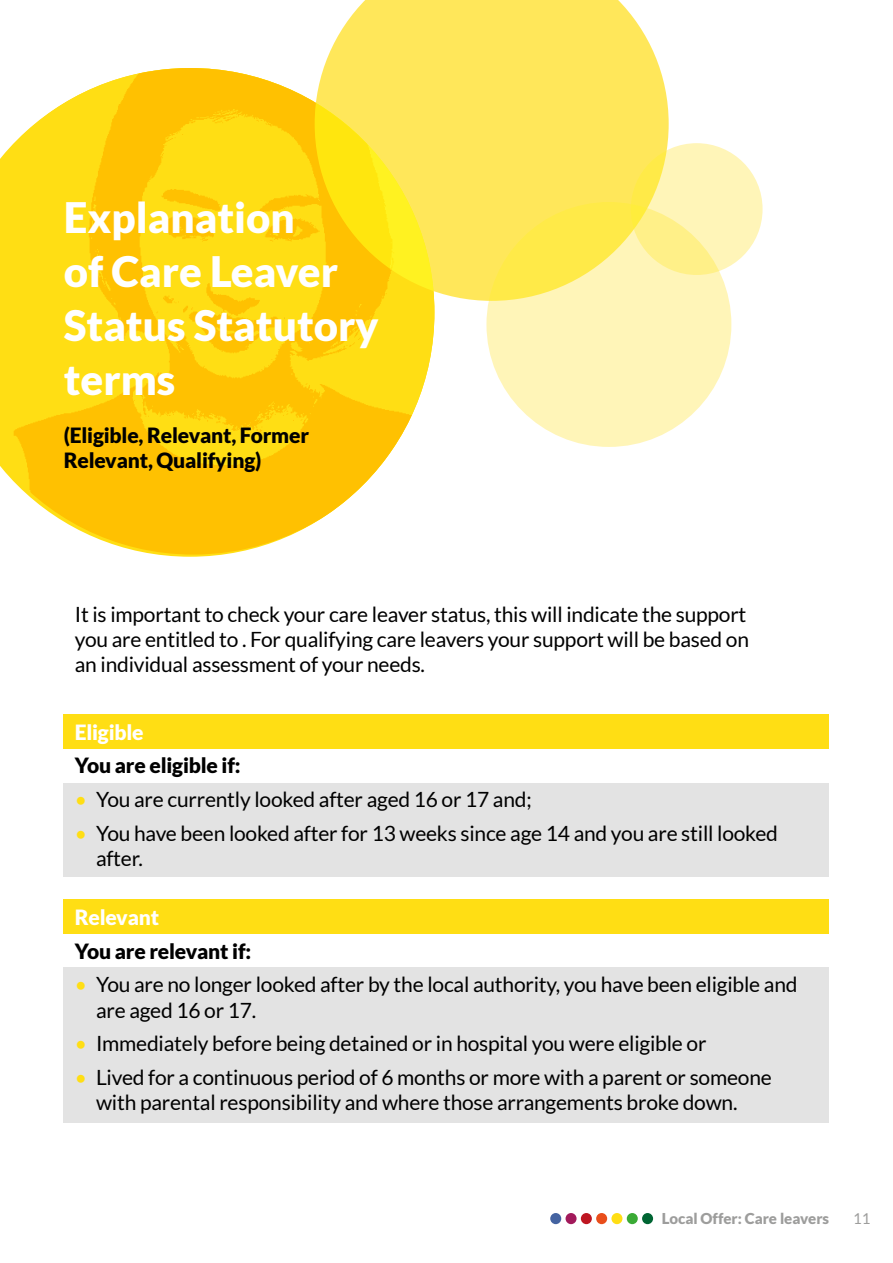
<style>
.page{position:relative;width:893px;height:1263px;background:#fff}
.page>*{position:absolute;margin:0;border:0;box-sizing:border-box;transform-origin:0 0}
.t1{font:900 42px/54px "Lato";color:#fff}
.t2{font:21px/25.2px "Lato";letter-spacing:-.01em;color:#000}
.t3{font:900 21px/25.2px "Lato";letter-spacing:-.01em;color:#000}
.t4{font:900 21px "Lato";letter-spacing:-.01em;color:#fff}
.t5{font:900 15px "Lato";color:#9d9d9c}
.t6{font:15px "Lato";color:#9d9d9c}
.s1{color:#ffde14}
</style>
<div class="page">
<div style="left:642px;top:1213px;width:11px;height:11px;background:#006533;border-radius:50%"></div>
<div style="left:566px;top:1213px;width:11px;height:11px;background:#a21a5b;border-radius:50%"></div>
<div style="left:581px;top:1213px;width:11px;height:11px;background:#be1622;border-radius:50%"></div>
<div style="left:596px;top:1213px;width:11px;height:11px;background:#e94e1b;border-radius:50%"></div>
<div style="left:611px;top:1213px;width:11px;height:11px;background:#ffde14;border-radius:50%"></div>
<div style="left:627px;top:1213px;width:11px;height:11px;background:#3aaa35;border-radius:50%"></div>
<div style="left:550px;top:1213px;width:11px;height:11px;background:#4463a1;border-radius:50%"></div>
<div style="left:64px;top:783px;width:765px;height:94px;background:#e3e3e3"></div>
<div style="left:64px;top:967px;width:765px;height:156px;background:#e3e3e3"></div>
<img style="left:0;top:68px;width:434px;height:487px">
<svg style="left:315px;top:0;width:354px;height:301px;background:#ffe654"></svg>
<svg style="left:486px;top:202px;width:245px;height:245px;background:#fff2a3"></svg>
<svg style="left:631px;top:143px;width:132px;height:132px;background:#fff2a3"></svg>
<div style="left:64px;top:714px;width:765px;height:34px;background:#ffde14"></div>
<div style="left:64px;top:899px;width:765px;height:34px;background:#ffde14"></div>
<p class="t1" style="left:64px;top:189px;width:317px">Explanation<br>of Care Leaver<br>Status Statutory terms</p>
<p class="t3" style="left:64px;top:422px;width:247px">(Eligible, Relevant, Former<br>Relevant, Qualifying)</p>
<p class="t2" style="left:75px;top:601px;width:676px">It is important to check your care leaver status, this will indicate the support you are entitled to . For qualifying care leavers your support will be based on an individual assessment of your needs.</p>
<p class="t4" style="left:75px;top:720px;width:70px">Eligible</p>
<p class="t3" style="left:75px;top:753px;width:167px">You are eligible if:</p>
<p class="t2" style="left:75px;top:787px;width:458px"><span class="s1">•</span> You are currently looked after aged 16 or 17 and;</p>
<p class="t2" style="left:96px;top:820px;width:683px;text-indent:-21px"><span class="s1">•</span> You have been looked after for 13 weeks since age 14 and you are still looked after.</p>
<p class="t4" style="left:75px;top:905px;width:86px">Relevant</p>
<p class="t3" style="left:75px;top:938px;width:178px">You are relevant if:</p>
<p class="t2" style="left:96px;top:972px;width:703px;text-indent:-21px"><span class="s1">•</span> You are no longer looked after by the local authority, you have been eligible and are aged 16 or 17.</p>
<p class="t2" style="left:75px;top:1031px;width:633px"><span class="s1">•</span> Immediately before being detained or in hospital you were eligible or</p>
<p class="t2" style="left:96px;top:1064px;width:677px;text-indent:-21px"><span class="s1">•</span> Lived for a continuous period of 6 months or more with a parent or someone with parental responsibility and where those arrangements broke down.</p>
<p class="t5" style="left:662px;top:1210px;width:169px">Local Offer: Care leavers</p>
<p class="t6" style="left:853px;top:1210px;width:19px">11</p>
</div>
